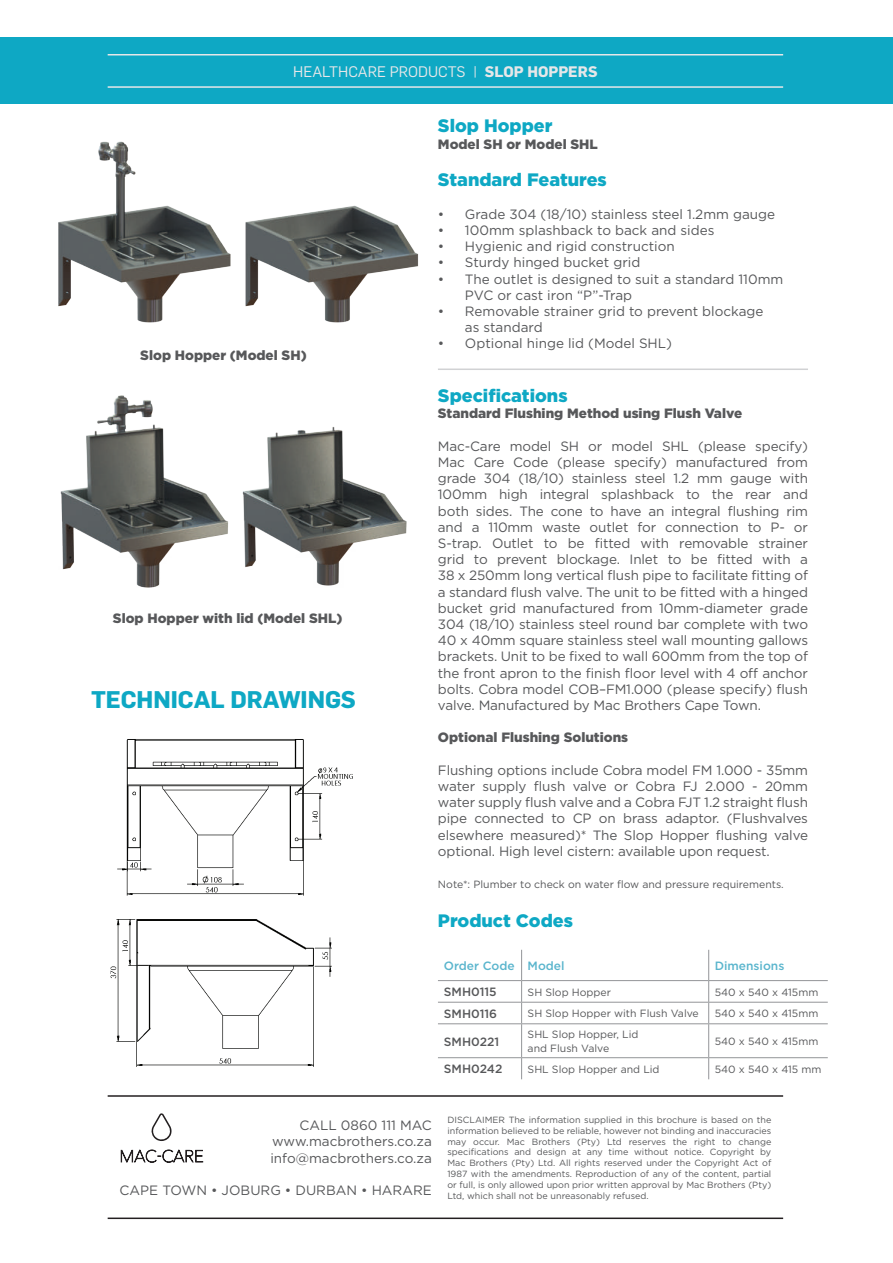
<style>
.page{position:relative;width:893px;height:1263px;background:#fff}
.page>*{position:absolute;margin:0;border:0;box-sizing:border-box;transform-origin:0 0}
.t1{font:700 23.7px "Flama";color:#0ea8c4}
.t2{font:900 18px "Gotham";color:#0ea8c4}
.t3{font:15px "Flama";color:#e6e7e9}
.t4{font:13.5px/16.2px "Gotham";color:#57585a;text-align:justify}
.t5{font:900 13.5px "Gotham";color:#57585a}
.t6{font:500 12px "Gotham";color:#57585a}
.t7{font:500 12px "Gotham";color:#5ab5cd}
.t8{font:10.5px/13.5px "Gotham";color:#57585a}
.t9{font:9px/10.8px "Gotham";color:#57585a;text-align:justify}
.s1{font-weight:700}
</style>
<div class="page">
<img style="left:58px;top:141px;width:51px;height:166px">
<img style="left:109px;top:141px;width:309px;height:182px">
<img style="left:60px;top:417px;width:49px;height:153px">
<img style="left:109px;top:395px;width:298px;height:193px">
<div style="left:0;top:38px;width:893px;height:66px;background:#0ea8c4"></div>
<hr style="left:108px;top:54px;width:675px;height:1px;background:#e6e7e9">
<hr style="left:108px;top:86px;width:675px;height:2px;background:#e6e7e9">
<hr style="left:108px;top:1095px;width:675px;height:2px;background:#231f20">
<hr style="left:108px;top:1217px;width:675px;height:2px;background:#231f20">
<svg style="left:151px;top:1113px;width:21px;height:28px"></svg>
<svg style="left:121px;top:1149px;width:82px;height:14px"></svg>
<hr style="left:438px;top:368px;width:370px;height:2px;background:#d1d2d4">
<img style="left:117px;top:739px;width:236px;height:157px">
<img style="left:110px;top:919px;width:222px;height:148px">
<hr style="left:521px;top:950px;width:1px;height:30px;background:#939598">
<hr style="left:708px;top:950px;width:1px;height:30px;background:#939598">
<hr style="left:438px;top:980px;width:84px;height:1px;background:#939598">
<hr style="left:522px;top:980px;width:187px;height:1px;background:#939598">
<hr style="left:709px;top:980px;width:119px;height:1px;background:#939598">
<hr style="left:438px;top:1002px;width:84px;height:1px;background:#939598">
<hr style="left:522px;top:1002px;width:187px;height:1px;background:#939598">
<svg style="left:521px;top:981px;width:1px;height:42px"></svg>
<hr style="left:709px;top:1002px;width:119px;height:1px;background:#939598">
<svg style="left:708px;top:981px;width:1px;height:42px"></svg>
<hr style="left:521px;top:1024px;width:1px;height:33px;background:#939598">
<hr style="left:708px;top:1024px;width:1px;height:33px;background:#939598">
<hr style="left:438px;top:1057px;width:84px;height:1px;background:#939598">
<hr style="left:522px;top:1057px;width:187px;height:1px;background:#939598">
<svg style="left:521px;top:1058px;width:1px;height:21px"></svg>
<hr style="left:709px;top:1057px;width:119px;height:1px;background:#939598">
<svg style="left:708px;top:1058px;width:1px;height:21px"></svg>
<hr style="left:438px;top:1023px;width:84px;height:1px;background:#939598">
<hr style="left:522px;top:1023px;width:187px;height:1px;background:#939598">
<hr style="left:709px;top:1023px;width:119px;height:1px;background:#939598">
<p class="t3" style="left:293px;top:63px;width:306px">HEALTHCARE PRODUCTS | <span class="s1">SLOP HOPPERS</span></p>
<p class="t5" style="left:140px;top:346px;width:168px">Slop Hopper (Model SH)</p>
<p class="t5" style="left:113px;top:609px;width:231px">Slop Hopper with lid (Model SHL)</p>
<h1 class="t1" style="left:91px;top:685px;width:266px">TECHNICAL DRAWINGS</h1>
<h2 class="t2" style="left:438px;top:114px;width:116px">Slop Hopper</h2>
<p class="t5" style="left:438px;top:134px;width:161px">Model SH or Model SHL</p>
<h2 class="t2" style="left:438px;top:168px;width:170px">Standard Features</h2>
<p class="t4" style="left:438px;top:206px;width:339px">• Grade 304 (18/10) stainless steel 1.2mm gauge</p>
<p class="t4" style="left:438px;top:222px;width:278px">• 100mm splashback to back and sides</p>
<p class="t4" style="left:438px;top:238px;width:238px">• Hygienic and rigid construction</p>
<p class="t4" style="left:438px;top:254px;width:204px">• Sturdy hinged bucket grid</p>
<p class="t4" style="left:465px;top:270px;width:320px;text-indent:-27px">• The outlet is designed to suit a standard 110mm<br>PVC or cast iron “P”-Trap</p>
<p class="t4" style="left:465px;top:303px;width:300px;text-indent:-27px">• Removable strainer grid to prevent blockage as standard</p>
<p class="t4" style="left:438px;top:335px;width:236px">• Optional hinge lid (Model SHL)</p>
<h2 class="t2" style="left:438px;top:383px;width:131px">Specifications</h2>
<p class="t5" style="left:438px;top:404px;width:306px">Standard Flushing Method using Flush Valve</p>
<p class="t4" style="left:438px;top:438px;width:372px">Mac-Care model SH or model SHL (please specify)<br>Mac Care Code (please specify) manufactured from grade 304 (18/10) stainless steel 1.2 mm gauge with 100mm high integral splashback to the rear and both sides. The cone to have an integral flushing rim and a 110mm waste outlet for connection to P- or S-trap. Outlet to be fitted with removable strainer grid to prevent blockage. Inlet to be fitted with a 38 x 250mm long vertical flush pipe to facilitate fitting of a standard flush valve. The unit to be fitted with a hinged bucket grid manufactured from 10mm-diameter grade 304 (18/10) stainless steel round bar complete with two 40 x 40mm square stainless steel wall mounting gallows brackets. Unit to be fixed to wall 600mm from the top of the front apron to the finish floor level with 4 off anchor bolts. Cobra model COB–FM1.000 (please specify) flush valve. Manufactured by Mac Brothers Cape Town.</p>
<p class="t5" style="left:438px;top:728px;width:192px">Optional Flushing Solutions</p>
<p class="t4" style="left:438px;top:762px;width:372px">Flushing options include Cobra model FM 1.000 - 35mm water supply flush valve or Cobra FJ 2.000 - 20mm water supply flush valve and a Cobra FJT 1.2 straight flush pipe connected to CP on brass adaptor. (Flushvalves elsewhere measured)* The Slop Hopper flushing valve optional. High level cistern: available upon request.</p>
<p class="t8" style="left:438px;top:877px;width:347px">Note*: Plumber to check on water flow and pressure requirements.</p>
<h2 class="t2" style="left:438px;top:908px;width:137px">Product Codes</h2>
<p class="t7" style="left:444px;top:958px;width:122px">Order Code Model</p>
<p class="t7" style="left:715px;top:958px;width:71px">Dimensions</p>
<p class="t6" style="left:444px;top:984px;width:54px">SMH0115</p>
<p class="t8" style="left:528px;top:985px;width:85px">SH Slop Hopper</p>
<p class="t8" style="left:715px;top:985px;width:105px">540 x 540 x 415mm</p>
<p class="t6" style="left:444px;top:1006px;width:55px">SMH0116</p>
<p class="t8" style="left:528px;top:1006px;width:173px">SH Slop Hopper with Flush Valve</p>
<p class="t8" style="left:715px;top:1006px;width:105px">540 x 540 x 415mm</p>
<p class="t6" style="left:444px;top:1033px;width:57px">SMH0221</p>
<p class="t8" style="left:528px;top:1027px;width:112px">SHL Slop Hopper, Lid and Flush Valve</p>
<p class="t8" style="left:715px;top:1034px;width:105px">540 x 540 x 415mm</p>
<p class="t6" style="left:444px;top:1061px;width:60px">SMH0242</p>
<p class="t8" style="left:528px;top:1062px;width:133px">SHL Slop Hopper and Lid</p>
<p class="t8" style="left:715px;top:1062px;width:108px">540 x 540 x 415 mm</p>
<p class="t4" style="left:270px;top:1117px;width:163px;text-indent:29px">CALL 0860 111 MAC www.macbrothers.co.za info@macbrothers.co.za</p>
<p class="t4" style="left:120px;top:1182px;width:314px">CAPE TOWN • JOBURG • DURBAN • HARARE</p>
<p class="t9" style="left:447px;top:1114px;width:325px">DISCLAIMER The information supplied in this brochure is based on the information believed to be reliable, however not binding and inaccuracies may occur. Mac Brothers (Pty) Ltd reserves the right to change specifications and design at any time without notice. Copyright by Mac Brothers (Pty) Ltd. All rights reserved under the Copyright Act of 1987 with the amendments. Reproduction of any of the content, partial or full, is only allowed upon prior written approval by Mac Brothers (Pty)<br>Ltd, which shall not be unreasonably refused.</p>
</div>
